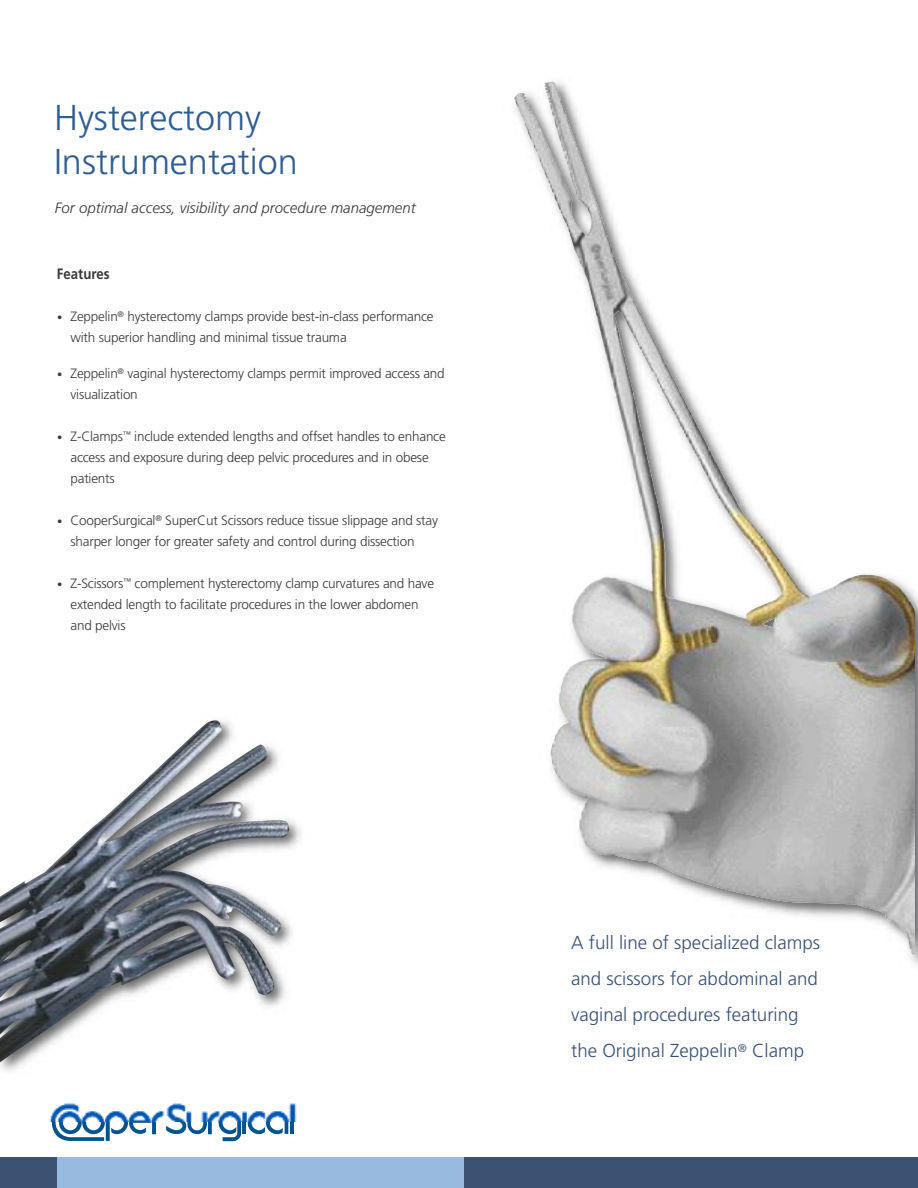
<style>
.page{position:relative;width:918px;height:1188px;background:#fff}
.page>*{position:absolute;margin:0;border:0;box-sizing:border-box;transform-origin:0 0}
.t1{font:300 36px/44.4px "Frutiger";color:#2f5d90}
.t2{font:300 18.75px/36px "Frutiger";color:#3a5172}
.t3{font:italic 300 15px "Frutiger";color:#39383a}
.t4{font:700 15px "Frutiger";color:#39383a;scale:.88 1}
.t5{font:300 13.5px/21px "Frutiger";letter-spacing:-.015em;color:#39383a}
.s1{font-size:10.5px}
</style>
<div class="page">
<img style="left:514px;top:88px;width:401px;height:867px">
<div style="left:0;top:1157px;width:918px;height:31px;background:#3a5172"></div>
<div style="left:57px;top:1157px;width:407px;height:31px;background:#99badf"></div>
<hr style="left:242px;top:1112px;width:4px;height:22px;background:#00538d">
<svg style="left:248px;top:1121px;width:40px;height:13px"></svg>
<hr style="left:290px;top:1105px;width:4px;height:29px;background:#00538d">
<svg style="left:52px;top:1121px;width:189px;height:20px"></svg>
<img style="left:49px;top:1103px;width:248px;height:18px">
<img style="left:0;top:720px;width:289px;height:351px">
<h1 class="t1" style="left:54px;top:98px;width:246px">Hysterectomy<br>Instrumentation</h1>
<p class="t3" style="left:55px;top:202px;width:362px">For optimal access, visibility and procedure management</p>
<p class="t4" style="left:57px;top:268px;width:61px">Features</p>
<p class="t5" style="left:71px;top:307px;width:365px;text-indent:-14px"><span class="s1">•</span> Zeppelin<sup>®</sup> hysterectomy clamps provide best-in-class performance with superior handling and minimal tissue trauma</p>
<p class="t5" style="left:71px;top:364px;width:376px;text-indent:-14px"><span class="s1">•</span> Zeppelin<sup>®</sup> vaginal hysterectomy clamps permit improved access and visualization</p>
<p class="t5" style="left:70px;top:427px;width:377px;text-indent:-14px"><span class="s1">•</span> Z-Clamps<sup>™</sup> include extended lengths and offset handles to enhance access and exposure during deep pelvic procedures and in obese patients</p>
<p class="t5" style="left:70px;top:511px;width:369px;text-indent:-13px"><span class="s1">•</span> CooperSurgical<sup>®</sup> SuperCut Scissors reduce tissue slippage and stay sharper longer for greater safety and control during dissection</p>
<p class="t5" style="left:71px;top:574px;width:365px;text-indent:-14px"><span class="s1">•</span> Z-Scissors<sup>™</sup> complement hysterectomy clamp curvatures and have extended length to facilitate procedures in the lower abdomen and pelvis</p>
<h2 class="t2" style="left:571px;top:926px;width:250px">A full line of specialized clamps and scissors for abdominal and vaginal procedures featuring the Original Zeppelin<sup>®</sup> Clamp</h2>
</div>
